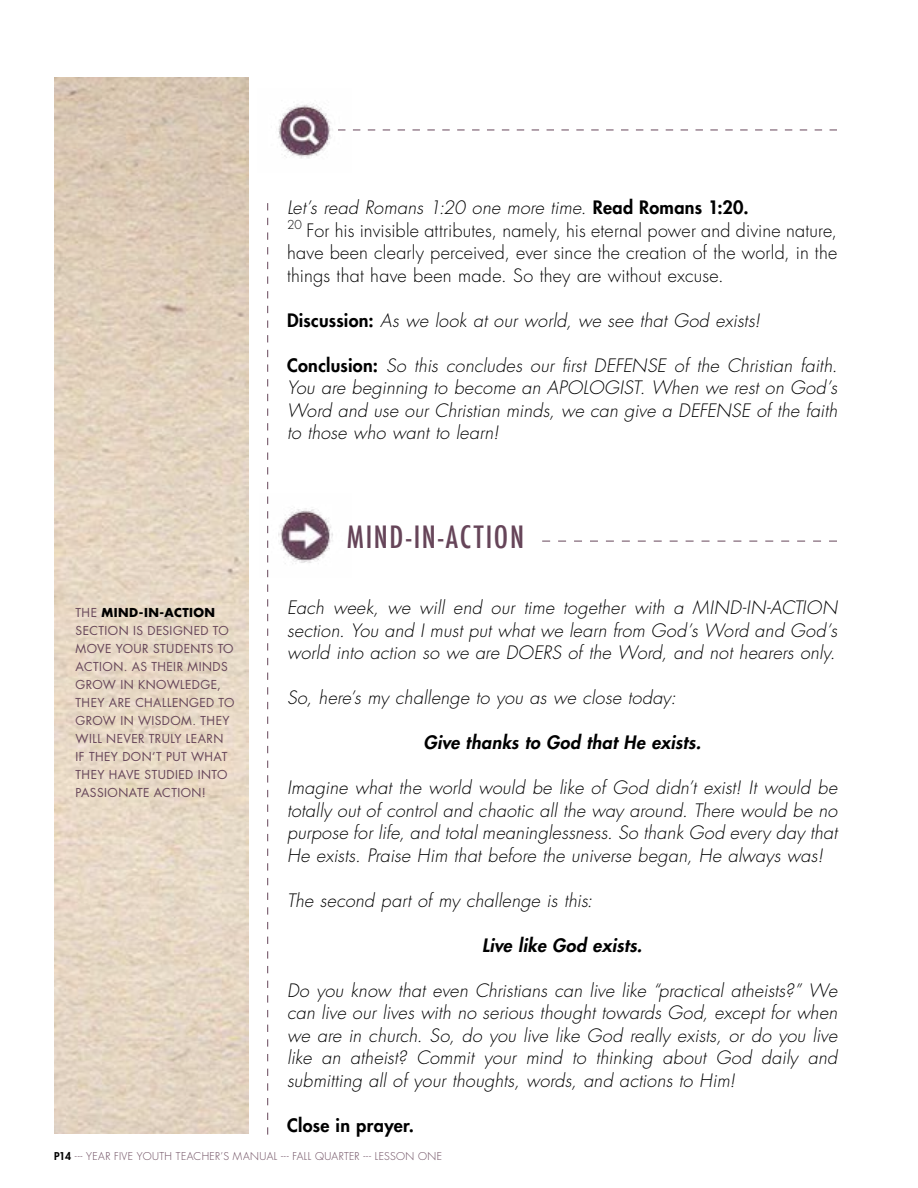
<style>
.page{position:relative;width:918px;height:1188px;background:#fff}
.page>*{position:absolute;margin:0;border:0;box-sizing:border-box;transform-origin:0 0}
.t1{font:500 condensed 30px "Futura";letter-spacing:.055em;color:#664559}
.t2{font:italic 300 18px/22.5px "Futura Std";letter-spacing:.01em;color:#000;text-align:justify}
.t3{font:300 18px/22.5px "Futura Std";letter-spacing:.015em;color:#000}
.t4{font:italic 800 18px "Futura Std";letter-spacing:.02em;color:#000}
.t5{font:800 18px "Futura Std";letter-spacing:.02em;color:#000}
.t6{font:12px/18px "Futura Std";letter-spacing:.035em;color:#664559}
.t7{font:300 10.5px "Futura Std";letter-spacing:.04em;color:#664559}
.s1{font-style:italic}
.s2{font-weight:800}
.s3{font-weight:800;font-style:normal}
.s4{font-weight:700;color:#000}
.s5{font-weight:800;color:#000}
</style>
<div class="page">
<svg style="left:542px;top:541px;width:295px;height:1px"></svg>
<img style="left:278px;top:103px;width:68px;height:56px">
<svg style="left:338px;top:130px;width:499px;height:1px"></svg>
<svg style="left:267px;top:203px;width:1px;height:932px"></svg>
<img style="left:267px;top:494px;width:66px;height:83px">
<p class="t3" style="left:287px;top:197px;width:552px"><span class="s1">Let’s read Romans 1:20 one more time.</span> <span class="s2">Read Romans 1:20.<br></span><sup>20</sup> For his invisible attributes, namely, his eternal power and divine nature, have been clearly perceived, ever since the creation of the world, in the things that have been made. So they are without excuse.</p>
<p class="t2" style="left:287px;top:310px;width:475px"><span class="s3">Discussion:</span> As we look at our world, we see that God exists!</p>
<p class="t2" style="left:287px;top:355px;width:552px"><span class="s3">Conclusion:</span> So this concludes our first DEFENSE of the Christian faith.<br>You are beginning to become an APOLOGIST. When we rest on God’s Word and use our Christian minds, we can give a DEFENSE of the faith to those who want to learn!</p>
<p class="t6" style="left:76px;top:603px;width:160px">THE <span class="s4">MIND-IN-ACTION<br></span>SECTION IS DESIGNED TO<br>MOVE YOUR STUDENTS TO<br>ACTION. AS THEIR MINDS<br>GROW IN KNOWLEDGE,<br>THEY ARE CHALLENGED TO<br>GROW IN WISDOM. THEY<br>WILL NEVER TRULY LEARN<br>IF THEY DON’T PUT WHAT<br>THEY HAVE STUDIED INTO<br>PASSIONATE ACTION!</p>
<h1 class="t1" style="left:347px;top:518px;width:179px">MIND-IN-ACTION</h1>
<p class="t2" style="left:287px;top:597px;width:552px">Each week, we will end our time together with a MIND-IN-ACTION section. You and I must put what we learn from God’s Word and God’s world into action so we are DOERS of the Word, and not hearers only.</p>
<p class="t2" style="left:287px;top:687px;width:390px">So, here’s my challenge to you as we close today:</p>
<p class="t4" style="left:423px;top:731px;width:279px">Give thanks to God that He exists.</p>
<p class="t2" style="left:287px;top:777px;width:552px">Imagine what the world would be like of God didn’t exist! It would be totally out of control and chaotic all the way around. There would be no purpose for life, and total meaninglessness. So thank God every day that He exists. Praise Him that before the universe began, He always was!</p>
<p class="t2" style="left:287px;top:889px;width:307px">The second part of my challenge is this:</p>
<p class="t4" style="left:482px;top:934px;width:161px">Live like God exists.</p>
<p class="t2" style="left:287px;top:979px;width:552px">Do you know that even Christians can live like “practical atheists?” We can live our lives with no serious thought towards God, except for when we are in church. So, do you live like God really exists, or do you live like an atheist? Commit your mind to thinking about God daily and submitting all of your thoughts, words, and actions to Him!</p>
<p class="t5" style="left:287px;top:1114px;width:128px">Close in prayer.</p>
<p class="t7" style="left:54px;top:1150px;width:390px"><span class="s5">P14</span> --- YEAR FIVE YOUTH TEACHER’S MANUAL --- FALL QUARTER --- LESSON ONE</p>
</div>
